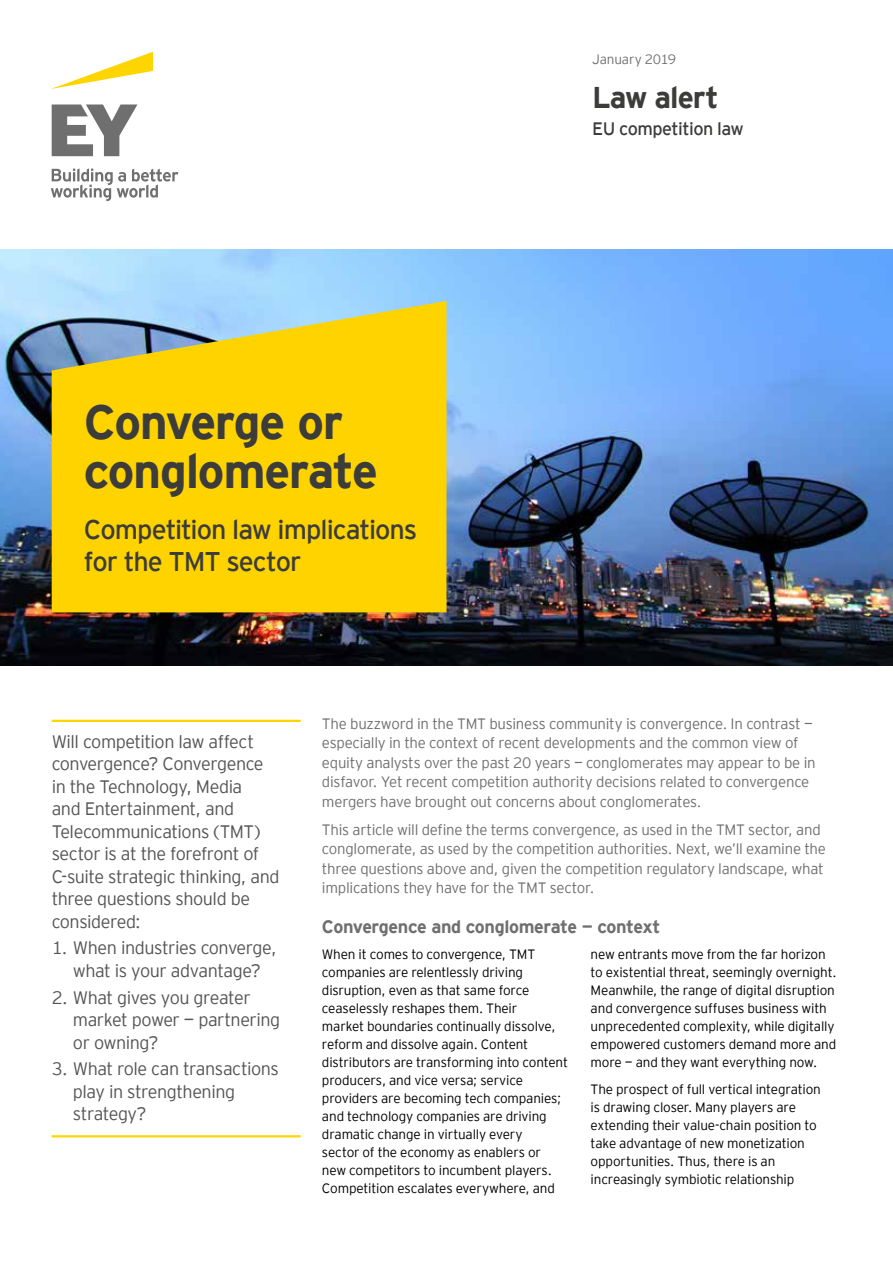
<style>
.page{position:relative;width:893px;height:1263px;background:#fff}
.page>*{position:absolute;margin:0;border:0;box-sizing:border-box;transform-origin:0 0}
.t1{font:700 48px/48.8px "EY Interstate";letter-spacing:-.03em;color:#3c3c3b}
.t2{font:700 30px "EY Interstate";letter-spacing:-.03em;color:#3c3c3b}
.t3{font:27px/31.5px "EY Interstate";letter-spacing:-.04em;color:#3c3c3b}
.t4{font:300 18px/22.5px "EY Interstate";letter-spacing:-.03em;color:#555454}
.t5{font:700 18px "EY Interstate";letter-spacing:-.025em;color:#706f6f}
.t6{font:18px "EY Interstate";letter-spacing:-.03em;color:#3c3c3b}
.t7{font:300 15px/19.5px "EY Interstate";letter-spacing:-.02em;color:#706f6f}
.t8{font:300 13.5px/18px "EY Interstate";letter-spacing:-.015em;color:#000}
.t9{font:300 13.5px "EY Interstate";letter-spacing:-.015em;color:#706f6f}
</style>
<div class="page">
<img style="left:0;top:250px;width:893px;height:415px">
<svg style="left:52px;top:301px;width:394px;height:311px;background:#f2cf18"></svg>
<hr style="left:52px;top:720px;width:249px;height:2px;background:#ffd500">
<hr style="left:52px;top:1135px;width:249px;height:2px;background:#ffd500">
<svg style="left:51px;top:52px;width:102px;height:37px"></svg>
<svg style="left:51px;top:104px;width:127px;height:97px"></svg>
<h1 class="t1" style="left:84px;top:395px;width:296px">Converge or conglomerate</h1>
<h3 class="t3" style="left:84px;top:512px;width:335px">Competition law implications for the TMT sector</h3>
<p class="t9" style="left:592px;top:49px;width:85px">January 2019</p>
<h2 class="t2" style="left:592px;top:76px;width:128px">Law alert</h2>
<h3 class="t6" style="left:592px;top:116px;width:153px">EU competition law</h3>
<h3 class="t4" style="left:52px;top:729px;width:229px">Will competition law affect convergence? Convergence in the Technology, Media<br>and Entertainment, and<br>Telecommunications (TMT) sector is at the forefront of<br>C-suite strategic thinking, and three questions should be considered:</h3>
<h3 class="t4" style="left:52px;top:935px;width:226px;text-align:center">1. When industries converge, what is your advantage?</h3>
<h3 class="t4" style="left:73px;top:985px;width:209px;text-indent:-21px">2. What gives you greater market power — partnering or owning?</h3>
<h3 class="t4" style="left:73px;top:1056px;width:207px;text-indent:-21px">3. What role can transactions play in strengthening strategy?</h3>
<p class="t7" style="left:322px;top:713px;width:495px">The buzzword in the TMT business community is convergence. In contrast — especially in the context of recent developments and the common view of equity analysts over the past 20 years — conglomerates may appear to be in disfavor. Yet recent competition authority decisions related to convergence mergers have brought out concerns about conglomerates.</p>
<p class="t7" style="left:322px;top:819px;width:505px">This article will define the terms convergence, as used in the TMT sector, and conglomerate, as used by the competition authorities. Next, we’ll examine the three questions above and, given the competition regulatory landscape, what implications they have for the TMT sector.</p>
<h3 class="t5" style="left:322px;top:913px;width:340px">Convergence and conglomerate — context</h3>
<p class="t8" style="left:322px;top:945px;width:248px">When it comes to convergence, TMT companies are relentlessly driving disruption, even as that same force ceaselessly reshapes them. Their<br>market boundaries continually dissolve, reform and dissolve again. Content distributors are transforming into content producers, and vice versa; service providers are becoming tech companies; and technology companies are driving dramatic change in virtually every<br>sector of the economy as enablers or new competitors to incumbent players.<br>Competition escalates everywhere, and</p>
<p class="t8" style="left:591px;top:945px;width:247px">new entrants move from the far horizon to existential threat, seemingly overnight.<br>Meanwhile, the range of digital disruption and convergence suffuses business with unprecedented complexity, while digitally empowered customers demand more and more — and they want everything now.</p>
<p class="t8" style="left:591px;top:1079px;width:232px">The prospect of full vertical integration is drawing closer. Many players are extending their value-chain position to take advantage of new monetization opportunities. Thus, there is an increasingly symbiotic relationship</p>
</div>
